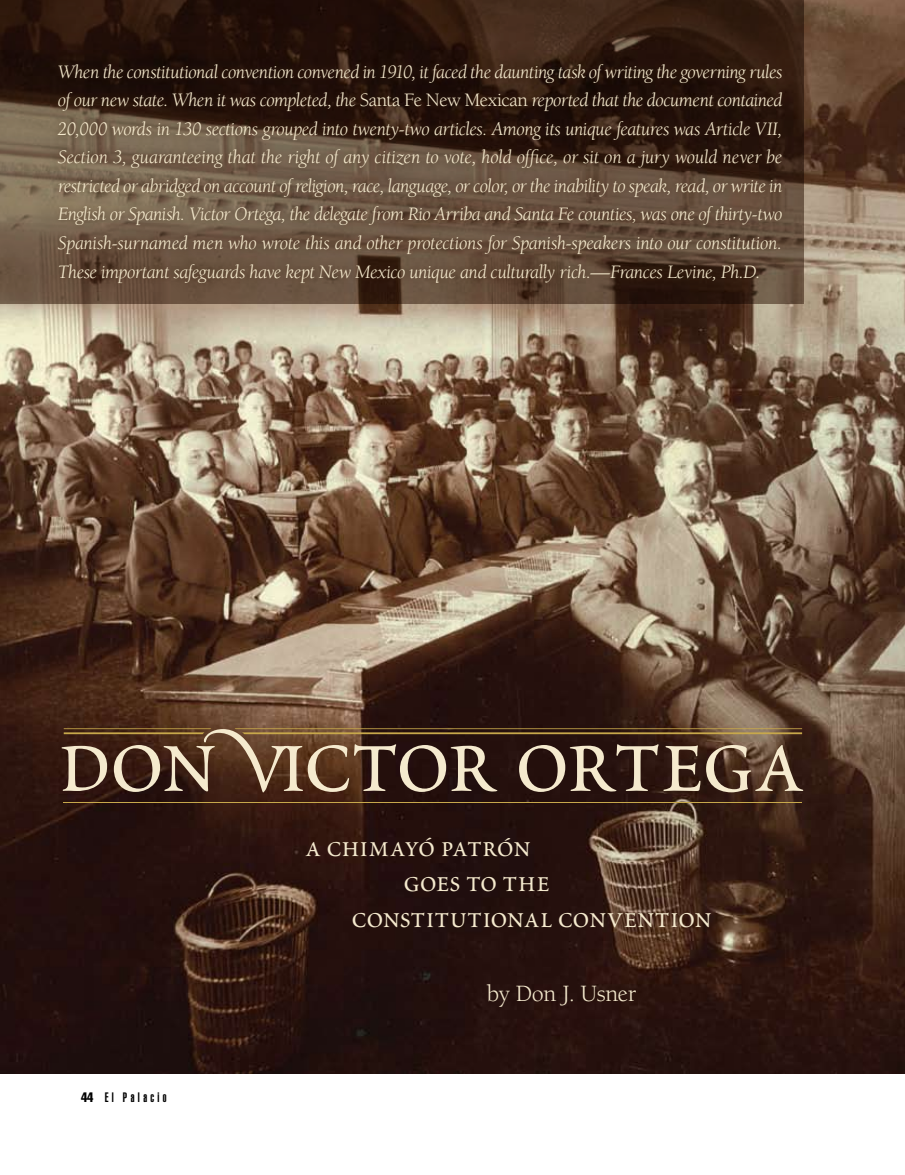
<style>
.page{position:relative;width:905px;height:1175px;background:#fff}
.page>*{position:absolute;margin:0;border:0;box-sizing:border-box;transform-origin:0 0}
.t1{font:32.4px "Poetica Roman Small Caps";letter-spacing:-.02em;color:#f5eace}
.t2{font:24px "Berkeley";letter-spacing:-.02em;color:#f5eace}
.t3{font:italic 19.5px/28.5px "Berkeley";letter-spacing:-.025em;color:#f5eace;text-align:justify}
.t4{font:900 extra-condensed 13.5px "Helvetica";letter-spacing:.25em;color:#000}
.s1{font-style:normal}
.s2{font-weight:400}
</style>
<div class="page">
<img style="left:0;top:0;width:904px;height:1073px">
<svg style="left:61px;top:729px;width:742px;height:63px"></svg>
<svg style="left:64px;top:728px;width:147px;height:6px"></svg>
<svg style="left:234px;top:728px;width:568px;height:6px"></svg>
<hr style="left:64px;top:802px;width:738px;height:1px;background:#c7a84b">
<svg style="left:0;top:0;width:803px;height:304px"></svg>
<div style="left:50px;top:56px;width:738px;height:233px;background:#472a15;opacity:.75"></div>
<p class="t3" style="left:58px;top:58px;width:726px">When the constitutional convention convened in 1910, it faced the daunting task of writing the governing rules of our new state. When it was completed, the <span class="s1">Santa Fe New Mexican</span> reported that the document contained 20,000 words in 130 sections grouped into twenty-two articles. Among its unique features was Article VII, Section 3, guaranteeing that the right of any citizen to vote, hold office, or sit on a jury would never be restricted or abridged on account of religion, race, language, or color, or the inability to speak, read, or write in English or Spanish. Victor Ortega, the delegate from Rio Arriba and Santa Fe counties, was one of thirty-two Spanish-surnamed men who wrote this and other protections for Spanish-speakers into our constitution.<br>These important safeguards have kept New Mexico unique and culturally rich.—Frances Levine, Ph.D.</p>
<h1 class="t1" style="left:305px;top:835px;width:228px">a chimayÓ patrón</h1>
<h1 class="t1" style="left:403px;top:870px;width:148px">goes to the</h1>
<h1 class="t1" style="left:351px;top:905px;width:362px">constitutional convention</h1>
<p class="t4" style="left:81px;top:1089px;width:87px"><span class="s2">44</span> El Palacio</p>
<p class="t2" style="left:487px;top:980px;width:151px">by Don J. Usner</p>
</div>
